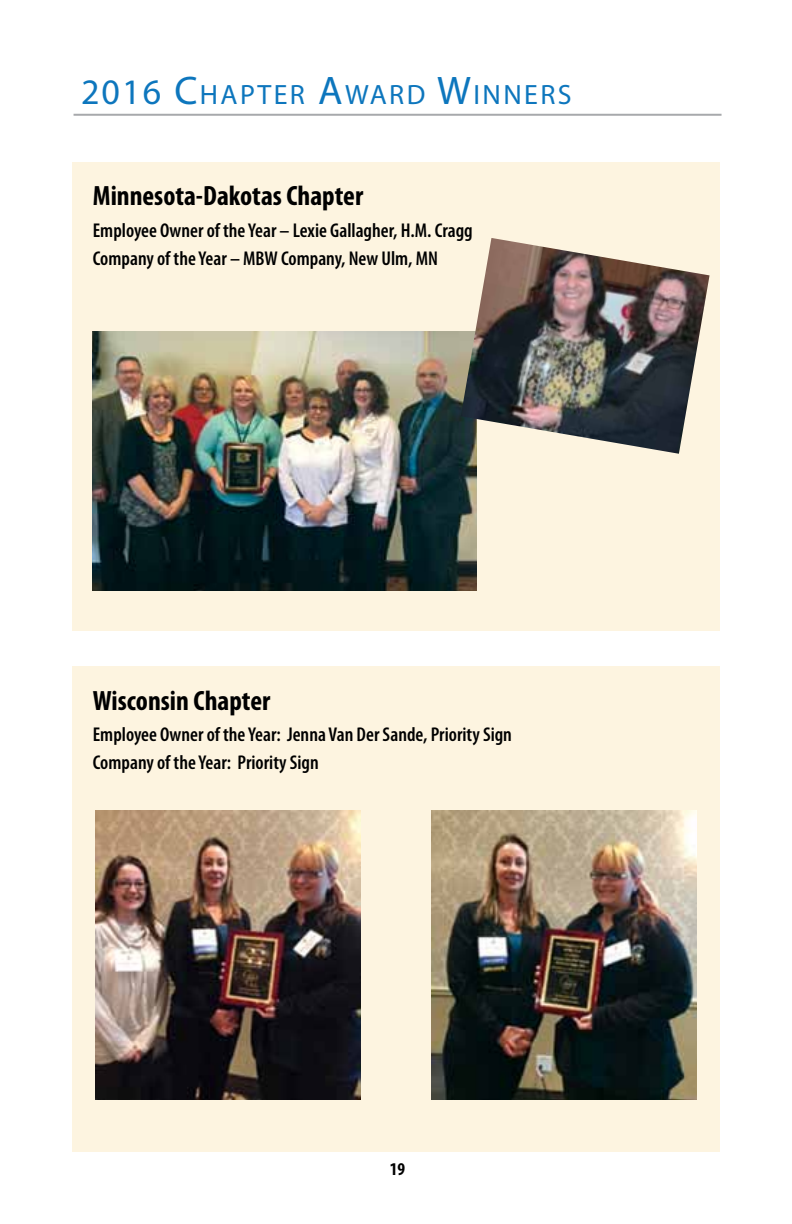
<style>
.page{position:relative;width:792px;height:1224px;background:#fff}
.page>*{position:absolute;margin:0;border:0;box-sizing:border-box;transform-origin:0 0}
.t1{font:700 condensed 28px "Myriad Pro";color:#000}
.t2{font:28px "Myriad Pro";letter-spacing:.085em;color:#0d76bd}
.t3{font:600 condensed 20px/28px "Myriad Pro";color:#000}
.t4{font:700 condensed 18px "Myriad Pro";color:#000}
.s1{font-size:36px}
.s2{font-size:40px}
</style>
<div class="page">
<hr style="left:74px;top:114px;width:648px;height:2px;background:#a7a9ac">
<div style="left:72px;top:162px;width:648px;height:469px;background:#fdf4e0"></div>
<div style="left:72px;top:667px;width:648px;height:485px;background:#fdf4e0"></div>
<img style="left:93px;top:331px;width:384px;height:260px">
<img style="left:461px;top:238px;width:249px;height:216px">
<img style="left:431px;top:811px;width:266px;height:288px">
<img style="left:95px;top:811px;width:266px;height:288px">
<h1 class="t2" style="left:81px;top:77px;width:490px"><span class="s1">2016</span> <span class="s2">C</span>HAPTER <span class="s2">A</span>WARD <span class="s2">W</span>INNERS</h1>
<h1 class="t1" style="left:93px;top:178px;width:272px">Minnesota-Dakotas Chapter</h1>
<p class="t3" style="left:93px;top:216px;width:381px">Employee Owner of the Year – Lexie Gallagher, H.M. Cragg<br>Company of the Year – MBW Company, New Ulm, MN</p>
<h1 class="t1" style="left:93px;top:683px;width:179px">Wisconsin Chapter</h1>
<p class="t3" style="left:93px;top:720px;width:421px">Employee Owner of the Year: Jenna Van Der Sande, Priority Sign<br>Company of the Year: Priority Sign</p>
<p class="t4" style="left:390px;top:1158px;width:17px">19</p>
</div>
